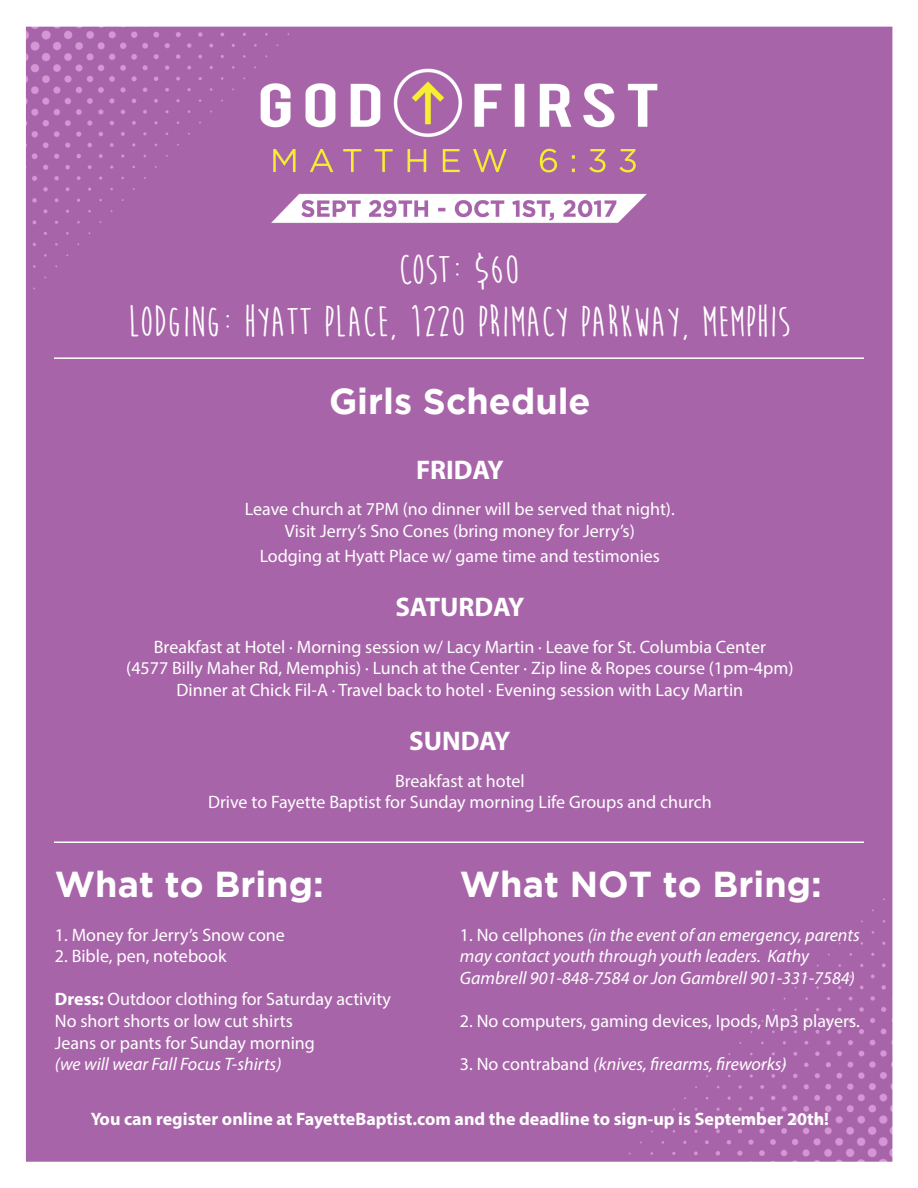
<style>
.page{position:relative;width:918px;height:1188px;background:#fff}
.page>*{position:absolute;margin:0;border:0;box-sizing:border-box;transform-origin:0 0}
.t1{font:700 43.5px "Moon Flower";color:#fff}
.t2{font:700 36px "Gotham";color:#fff}
.t3{font:700 27px "Myriad Pro";color:#fff}
.t4{font:18px "Myriad Pro";color:#fff}
.t5{font:italic 18px/21.6px "Myriad Pro";color:#fff}
.t6{font:700 18px "Myriad Pro";color:#fff}
.s1{font-weight:700}
.s2{font-style:normal}
</style>
<div class="page">
<div style="left:25px;top:26px;width:868px;height:1136px;background:#a864a9"></div>
<hr style="left:54px;top:357px;width:810px;height:2px;background:#fff">
<hr style="left:54px;top:842px;width:810px;height:1px;background:#fff">
<p class="t1" style="left:398px;top:247px;width:123px">COST: $60</p>
<p class="t1" style="left:128px;top:299px;width:664px">LODGING: HYATT PLACE, 1220 PRIMACY PARKWAY, MEMPHIS</p>
<p class="t2" style="left:329px;top:380px;width:263px">Girls Schedule</p>
<p class="t3" style="left:416px;top:452px;width:89px">FRIDAY</p>
<p class="t4" style="left:245px;top:498px;width:431px">Leave church at 7PM (no dinner will be served that night).</p>
<p class="t4" style="left:285px;top:520px;width:351px">Visit Jerry’s Sno Cones (bring money for Jerry’s)</p>
<p class="t4" style="left:260px;top:545px;width:402px">Lodging at Hyatt Place w/ game time and testimonies</p>
<p class="t3" style="left:395px;top:589px;width:131px">SATURDAY</p>
<p class="t4" style="left:154px;top:636px;width:614px">Breakfast at Hotel ∙ Morning session w/ Lacy Martin ∙ Leave for St. Columbia Center</p>
<p class="t4" style="left:126px;top:657px;width:669px">(4577 Billy Maher Rd, Memphis) ∙ Lunch at the Center ∙ Zip line &amp; Ropes course (1pm-4pm)</p>
<p class="t4" style="left:177px;top:679px;width:568px">Dinner at Chick Fil-A ∙ Travel back to hotel ∙ Evening session with Lacy Martin</p>
<p class="t3" style="left:409px;top:723px;width:103px">SUNDAY</p>
<p class="t4" style="left:395px;top:769px;width:131px">Breakfast at hotel</p>
<p class="t4" style="left:208px;top:791px;width:505px">Drive to Fayette Baptist for Sunday morning Life Groups and church</p>
<p class="t2" style="left:55px;top:864px;width:270px">What to Bring:</p>
<p class="t4" style="left:55px;top:924px;width:232px">1. Money for Jerry’s Snow cone</p>
<p class="t4" style="left:55px;top:945px;width:173px">2. Bible, pen, notebook</p>
<p class="t4" style="left:55px;top:988px;width:338px"><span class="s1">Dress:</span> Outdoor clothing for Saturday activity</p>
<p class="t4" style="left:55px;top:1010px;width:239px">No short shorts or low cut shirts</p>
<p class="t4" style="left:55px;top:1032px;width:262px">Jeans or pants for Sunday morning</p>
<p class="t5" style="left:55px;top:1053px;width:228px">(we will wear Fall Focus T-shirts)</p>
<p class="t2" style="left:460px;top:864px;width:363px">What NOT to Bring:</p>
<p class="t5" style="left:460px;top:924px;width:401px"><span class="s2">1. No cellphones</span> (in the event of an emergency, parents may contact youth through youth leaders. Kathy<br>Gambrell 901-848-7584 or Jon Gambrell 901-331-7584)</p>
<p class="t4" style="left:460px;top:1010px;width:401px">2. No computers, gaming devices, Ipods, Mp3 players.</p>
<p class="t5" style="left:460px;top:1053px;width:328px"><span class="s2">3. No contraband</span> (knives, firearms, fireworks)</p>
<p class="t6" style="left:91px;top:1107px;width:740px">You can register online at FayetteBaptist.com and the deadline to sign-up is September 20th!</p>
</div>
